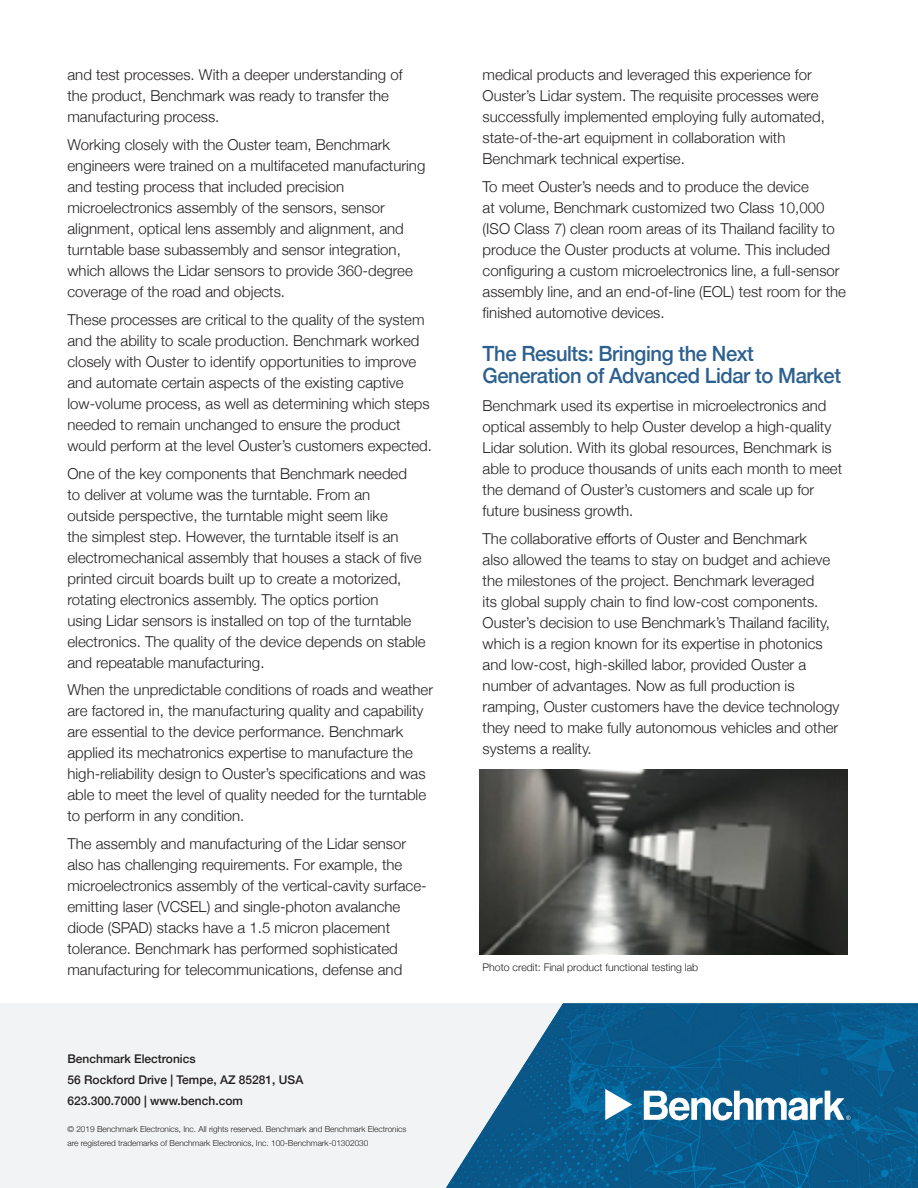
<style>
.page{position:relative;width:918px;height:1188px;background:#fff}
.page>*{position:absolute;margin:0;border:0;box-sizing:border-box;transform-origin:0 0}
.Sub-Subhead_-_Blue{font:500 21px/22.5px "Helvetica Neue";letter-spacing:-.02em;color:#2c608f;scale:.96 1}
.Body_copy{font:300 15px/21px "Helvetica Neue";color:#231f20}
.Company_Information{font:500 12px/21px "Helvetica Neue";color:#231f20}
.Body_copy-2{font:300 10.5px "Helvetica Neue";color:#231f20}
.Legal_Copy{font:300 8.25px/13.5px "Helvetica Neue";color:#231f20}
</style>
<div class="page">
<div style="left:0;top:1003px;width:562px;height:185px;background:#f2f3f4"></div>
<img style="left:446px;top:1003px;width:472px;height:185px">
<svg style="left:605px;top:1089px;width:27px;height:31px"></svg>
<svg style="left:644px;top:1091px;width:206px;height:29px"></svg>
<img style="left:480px;top:770px;width:368px;height:185px">
<p class="Body_copy" style="left:68px;top:63px;width:337px">and test processes. With a deeper understanding of the product, Benchmark was ready to transfer the manufacturing process.</p>
<p class="Body_copy" style="left:68px;top:133px;width:359px">Working closely with the Ouster team, Benchmark engineers were trained on a multifaceted manufacturing and testing process that included precision microelectronics assembly of the sensors, sensor alignment, optical lens assembly and alignment, and turntable base subassembly and sensor integration, which allows the Lidar sensors to provide 360-degree coverage of the road and objects.</p>
<p class="Body_copy" style="left:68px;top:308px;width:366px">These processes are critical to the quality of the system and the ability to scale production. Benchmark worked closely with Ouster to identify opportunities to improve and automate certain aspects of the existing captive low-volume process, as well as determining which steps needed to remain unchanged to ensure the product would perform at the level Ouster’s customers expected.</p>
<p class="Body_copy" style="left:68px;top:462px;width:360px">One of the key components that Benchmark needed<br>to deliver at volume was the turntable. From an<br>outside perspective, the turntable might seem like<br>the simplest step. However, the turntable itself is an electromechanical assembly that houses a stack of five printed circuit boards built up to create a motorized, rotating electronics assembly. The optics portion<br>using Lidar sensors is installed on top of the turntable electronics. The quality of the device depends on stable and repeatable manufacturing.</p>
<p class="Body_copy" style="left:68px;top:678px;width:367px">When the unpredictable conditions of roads and weather are factored in, the manufacturing quality and capability are essential to the device performance. Benchmark applied its mechatronics expertise to manufacture the high-reliability design to Ouster’s specifications and was able to meet the level of quality needed for the turntable to perform in any condition.</p>
<p class="Body_copy" style="left:68px;top:832px;width:361px">The assembly and manufacturing of the Lidar sensor also has challenging requirements. For example, the microelectronics assembly of the vertical-cavity surface&shy;emitting laser (VCSEL) and single-photon avalanche diode (SPAD) stacks have a 1.5 micron placement tolerance. Benchmark has performed sophisticated manufacturing for telecommunications, defense and</p>
<p class="Company_Information" style="left:68px;top:1048px;width:237px">Benchmark Electronics<br>56 Rockford Drive | Tempe, AZ 85281, USA<br>623.300.7000 | www.bench.com</p>
<p class="Legal_Copy" style="left:68px;top:1122px;width:341px">© 2019 Benchmark Electronics, Inc. All rights reserved. Benchmark and Benchmark Electronics are registered trademarks of Benchmark Electronics, Inc. 100-Benchmark-01302030</p>
<p class="Body_copy" style="left:483px;top:63px;width:344px">medical products and leveraged this experience for Ouster’s Lidar system. The requisite processes were successfully implemented employing fully automated, state-of-the-art equipment in collaboration with Benchmark technical expertise.</p>
<p class="Body_copy" style="left:483px;top:175px;width:365px">To meet Ouster’s needs and to produce the device<br>at volume, Benchmark customized two Class 10,000 (ISO Class 7) clean room areas of its Thailand facility to produce the Ouster products at volume. This included configuring a custom microelectronics line, a full-sensor assembly line, and an end-of-line (EOL) test room for the finished automotive devices.</p>
<p class="Sub-Subhead_-_Blue" style="left:483px;top:340px;width:375px">The Results: Bringing the Next<br>Generation of Advanced Lidar to Market</p>
<p class="Body_copy" style="left:483px;top:394px;width:361px">Benchmark used its expertise in microelectronics and optical assembly to help Ouster develop a high-quality Lidar solution. With its global resources, Benchmark is able to produce thousands of units each month to meet the demand of Ouster’s customers and scale up for future business growth.</p>
<p class="Body_copy" style="left:483px;top:527px;width:358px">The collaborative efforts of Ouster and Benchmark<br>also allowed the teams to stay on budget and achieve the milestones of the project. Benchmark leveraged<br>its global supply chain to find low-cost components.<br>Ouster’s decision to use Benchmark’s Thailand facility, which is a region known for its expertise in photonics and low-cost, high-skilled labor, provided Ouster a number of advantages. Now as full production is ramping, Ouster customers have the device technology they need to make fully autonomous vehicles and other systems a reality.</p>
<p class="Body_copy-2" style="left:483px;top:959px;width:217px">Photo credit: Final product functional testing lab</p>
</div>
